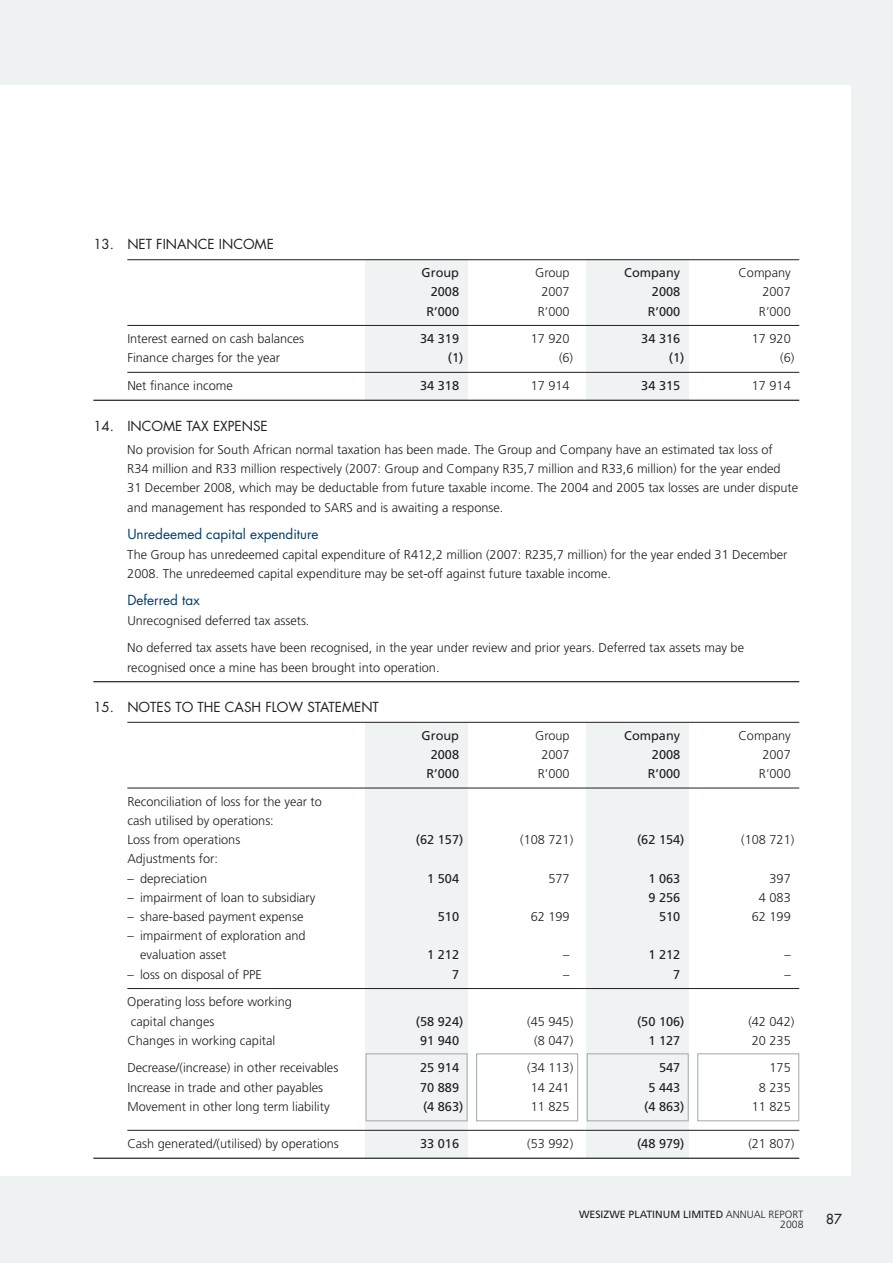
<style>
.page{position:relative;width:893px;height:1263px;background:#fff}
.page>*{position:absolute;margin:0;border:0;box-sizing:border-box;transform-origin:0 0}
.t1{font:13.5px "Futura";color:#231f20}
.t2{font:13.5px "Futura";color:#003c6e}
.t3{font:13.5px "Futura";color:#231f20}
.t4{font:300 12.75px/19.2px "Frutiger";color:#231f20}
.t5{font:12.75px "Frutiger";color:#231f20}
.t6{font:10.5px/10.5px "Frutiger";color:#231f20;text-align:right}
.s1{font-weight:300}
</style>
<div class="page">
<div style="left:0;top:0;width:892px;height:1263px;background:#eff2f3"></div>
<div style="left:0;top:85px;width:850px;height:1091px;background:#fff"></div>
<div style="left:587px;top:260px;width:102px;height:140px;background:#f0f3f4"></div>
<div style="left:365px;top:260px;width:103px;height:140px;background:#f0f3f4"></div>
<div style="left:587px;top:723px;width:102px;height:436px;background:#f0f3f4"></div>
<div style="left:365px;top:723px;width:103px;height:436px;background:#f0f3f4"></div>
<hr style="left:127px;top:259px;width:672px;height:1px;background:#231f20">
<hr style="left:127px;top:325px;width:672px;height:1px;background:#231f20">
<hr style="left:127px;top:372px;width:672px;height:1px;background:#231f20">
<hr style="left:93px;top:400px;width:706px;height:1px;background:#231f20">
<hr style="left:93px;top:681px;width:706px;height:1px;background:#231f20">
<hr style="left:127px;top:722px;width:672px;height:1px;background:#231f20">
<hr style="left:127px;top:788px;width:672px;height:1px;background:#231f20">
<hr style="left:127px;top:988px;width:672px;height:1px;background:#231f20">
<hr style="left:127px;top:1130px;width:672px;height:1px;background:#231f20">
<hr style="left:93px;top:1158px;width:706px;height:1px;background:#231f20">
<svg style="left:365px;top:1053px;width:435px;height:69px"></svg>
<p class="t1" style="left:93px;top:238px;width:182px">13. NET FINANCE INCOME</p>
<p class="t5" style="left:422px;top:268px;width:39px">Group</p>
<p class="t4" style="left:535px;top:264px;width:36px">Group</p>
<p class="t5" style="left:624px;top:268px;width:57px">Company</p>
<p class="t4" style="left:738px;top:264px;width:54px">Company</p>
<p class="t5" style="left:431px;top:287px;width:30px">2008</p>
<p class="t4" style="left:541px;top:283px;width:30px">2007</p>
<p class="t5" style="left:652px;top:287px;width:30px">2008</p>
<p class="t4" style="left:762px;top:283px;width:30px">2007</p>
<p class="t5" style="left:426px;top:306px;width:34px">R’000</p>
<p class="t4" style="left:538px;top:302px;width:33px">R’000</p>
<p class="t5" style="left:648px;top:306px;width:34px">R’000</p>
<p class="t4" style="left:759px;top:302px;width:33px">R’000</p>
<p class="t4" style="left:127px;top:330px;width:178px">Interest earned on cash balances</p>
<p class="t5" style="left:420px;top:334px;width:40px">34 319</p>
<p class="t4" style="left:531px;top:330px;width:40px">17 920</p>
<p class="t5" style="left:641px;top:334px;width:40px">34 316</p>
<p class="t4" style="left:752px;top:330px;width:40px">17 920</p>
<p class="t4" style="left:127px;top:349px;width:154px">Finance charges for the year</p>
<p class="t5" style="left:448px;top:353px;width:17px">(1)</p>
<p class="t4" style="left:559px;top:349px;width:16px">(6)</p>
<p class="t5" style="left:669px;top:353px;width:17px">(1)</p>
<p class="t4" style="left:780px;top:349px;width:16px">(6)</p>
<p class="t4" style="left:127px;top:377px;width:107px">Net finance income</p>
<p class="t5" style="left:420px;top:381px;width:40px">34 318</p>
<p class="t4" style="left:531px;top:377px;width:40px">17 914</p>
<p class="t5" style="left:641px;top:381px;width:40px">34 315</p>
<p class="t4" style="left:752px;top:377px;width:40px">17 914</p>
<p class="t1" style="left:93px;top:419px;width:176px">14. INCOME TAX EXPENSE</p>
<p class="t4" style="left:127px;top:441px;width:672px">No provision for South African normal taxation has been made. The Group and Company have an estimated tax loss of<br>R34 million and R33 million respectively (2007: Group and Company R35,7 million and R33,6 million) for the year ended<br>31 December 2008, which may be deductable from future taxable income. The 2004 and 2005 tax losses are under dispute and management has responded to SARS and is awaiting a response.</p>
<p class="t2" style="left:127px;top:528px;width:193px">Unredeemed capital expenditure</p>
<p class="t4" style="left:127px;top:545px;width:662px">The Group has unredeemed capital expenditure of R412,2 million (2007: R235,7 million) for the year ended 31 December<br>2008. The unredeemed capital expenditure may be set-off against future taxable income.</p>
<p class="t2" style="left:127px;top:594px;width:74px">Deferred tax</p>
<p class="t4" style="left:127px;top:607px;width:618px;line-height:27.8px">Unrecognised deferred tax assets.<br>No deferred tax assets have been recognised, in the year under review and prior years. Deferred tax assets may be</p>
<p class="t4" style="left:127px;top:658px;width:314px">recognised once a mine has been brought into operation.</p>
<p class="t1" style="left:93px;top:701px;width:287px">15. NOTES TO THE CASH FLOW STATEMENT</p>
<p class="t5" style="left:422px;top:730px;width:39px">Group</p>
<p class="t4" style="left:535px;top:727px;width:36px">Group</p>
<p class="t5" style="left:624px;top:730px;width:57px">Company</p>
<p class="t4" style="left:738px;top:727px;width:54px">Company</p>
<p class="t5" style="left:431px;top:749px;width:30px">2008</p>
<p class="t4" style="left:541px;top:746px;width:30px">2007</p>
<p class="t5" style="left:652px;top:749px;width:30px">2008</p>
<p class="t4" style="left:762px;top:746px;width:30px">2007</p>
<p class="t5" style="left:426px;top:769px;width:34px">R’000</p>
<p class="t4" style="left:538px;top:765px;width:33px">R’000</p>
<p class="t5" style="left:648px;top:769px;width:34px">R’000</p>
<p class="t4" style="left:759px;top:765px;width:33px">R’000</p>
<p class="t4" style="left:127px;top:793px;width:196px">Reconciliation of loss for the year to cash utilised by operations:<br>Loss from operations</p>
<p class="t5" style="left:416px;top:835px;width:49px">(62 157)</p>
<p class="t4" style="left:520px;top:831px;width:55px">(108 721)</p>
<p class="t5" style="left:637px;top:835px;width:49px">(62 154)</p>
<p class="t4" style="left:741px;top:831px;width:55px">(108 721)</p>
<p class="t4" style="left:127px;top:850px;width:92px">Adjustments for:</p>
<p class="t4" style="left:127px;top:870px;width:81px">– depreciation</p>
<p class="t5" style="left:427px;top:873px;width:33px">1 504</p>
<p class="t4" style="left:548px;top:870px;width:23px">577</p>
<p class="t5" style="left:648px;top:873px;width:33px">1 063</p>
<p class="t4" style="left:769px;top:870px;width:23px">397</p>
<p class="t4" style="left:127px;top:889px;width:190px">– impairment of loan to subsidiary</p>
<p class="t5" style="left:648px;top:892px;width:33px">9 256</p>
<p class="t4" style="left:759px;top:889px;width:33px">4 083</p>
<p class="t4" style="left:127px;top:908px;width:177px">– share-based payment expense</p>
<p class="t5" style="left:438px;top:911px;width:23px">510</p>
<p class="t4" style="left:531px;top:908px;width:40px">62 199</p>
<p class="t5" style="left:659px;top:911px;width:23px">510</p>
<p class="t4" style="left:752px;top:908px;width:40px">62 199</p>
<p class="t4" style="left:140px;top:927px;width:167px;text-indent:-13px">– impairment of exploration and evaluation asset</p>
<p class="t5" style="left:427px;top:950px;width:33px">1 212</p>
<p class="t4" style="left:563px;top:946px;width:8px">–</p>
<p class="t5" style="left:648px;top:950px;width:33px">1 212</p>
<p class="t4" style="left:784px;top:946px;width:8px">–</p>
<p class="t4" style="left:127px;top:966px;width:136px">– loss on disposal of PPE</p>
<p class="t5" style="left:452px;top:969px;width:9px">7</p>
<p class="t4" style="left:563px;top:966px;width:8px">–</p>
<p class="t5" style="left:673px;top:969px;width:9px">7</p>
<p class="t4" style="left:784px;top:966px;width:8px">–</p>
<p class="t4" style="left:127px;top:993px;width:166px">Operating loss before working capital changes</p>
<p class="t5" style="left:416px;top:1016px;width:49px">(58 924)</p>
<p class="t4" style="left:527px;top:1012px;width:47px">(45 945)</p>
<p class="t5" style="left:637px;top:1016px;width:49px">(50 106)</p>
<p class="t4" style="left:748px;top:1012px;width:47px">(42 042)</p>
<p class="t4" style="left:127px;top:1032px;width:149px">Changes in working capital</p>
<p class="t5" style="left:420px;top:1035px;width:40px">91 940</p>
<p class="t4" style="left:534px;top:1032px;width:40px">(8 047)</p>
<p class="t5" style="left:648px;top:1035px;width:33px">1 127</p>
<p class="t4" style="left:752px;top:1032px;width:40px">20 235</p>
<p class="t4" style="left:127px;top:1059px;width:212px">Decrease/(increase) in other receivables</p>
<p class="t5" style="left:420px;top:1063px;width:40px">25 914</p>
<p class="t4" style="left:527px;top:1059px;width:47px">(34 113)</p>
<p class="t5" style="left:659px;top:1063px;width:23px">547</p>
<p class="t4" style="left:769px;top:1059px;width:23px">175</p>
<p class="t4" style="left:127px;top:1079px;width:197px">Increase in trade and other payables</p>
<p class="t5" style="left:420px;top:1082px;width:40px">70 889</p>
<p class="t4" style="left:531px;top:1079px;width:40px">14 241</p>
<p class="t5" style="left:648px;top:1082px;width:33px">5 443</p>
<p class="t4" style="left:759px;top:1079px;width:33px">8 235</p>
<p class="t4" style="left:127px;top:1098px;width:204px">Movement in other long term liability</p>
<p class="t5" style="left:423px;top:1101px;width:42px">(4 863)</p>
<p class="t4" style="left:531px;top:1098px;width:40px">11 825</p>
<p class="t5" style="left:644px;top:1101px;width:42px">(4 863)</p>
<p class="t4" style="left:752px;top:1098px;width:40px">11 825</p>
<p class="t4" style="left:127px;top:1135px;width:213px">Cash generated/(utilised) by operations</p>
<p class="t5" style="left:420px;top:1139px;width:40px">33 016</p>
<p class="t4" style="left:527px;top:1135px;width:47px">(53 992)</p>
<p class="t5" style="left:637px;top:1139px;width:49px">(48 979)</p>
<p class="t4" style="left:748px;top:1135px;width:47px">(21 807)</p>
<p class="t6" style="left:579px;top:1210px;width:226px">WESIZWE PLATINUM LIMITED <span class="s1">ANNUAL REPORT<br>2008</span></p>
<p class="t3" style="left:826px;top:1213px;width:17px">87</p>
</div>
